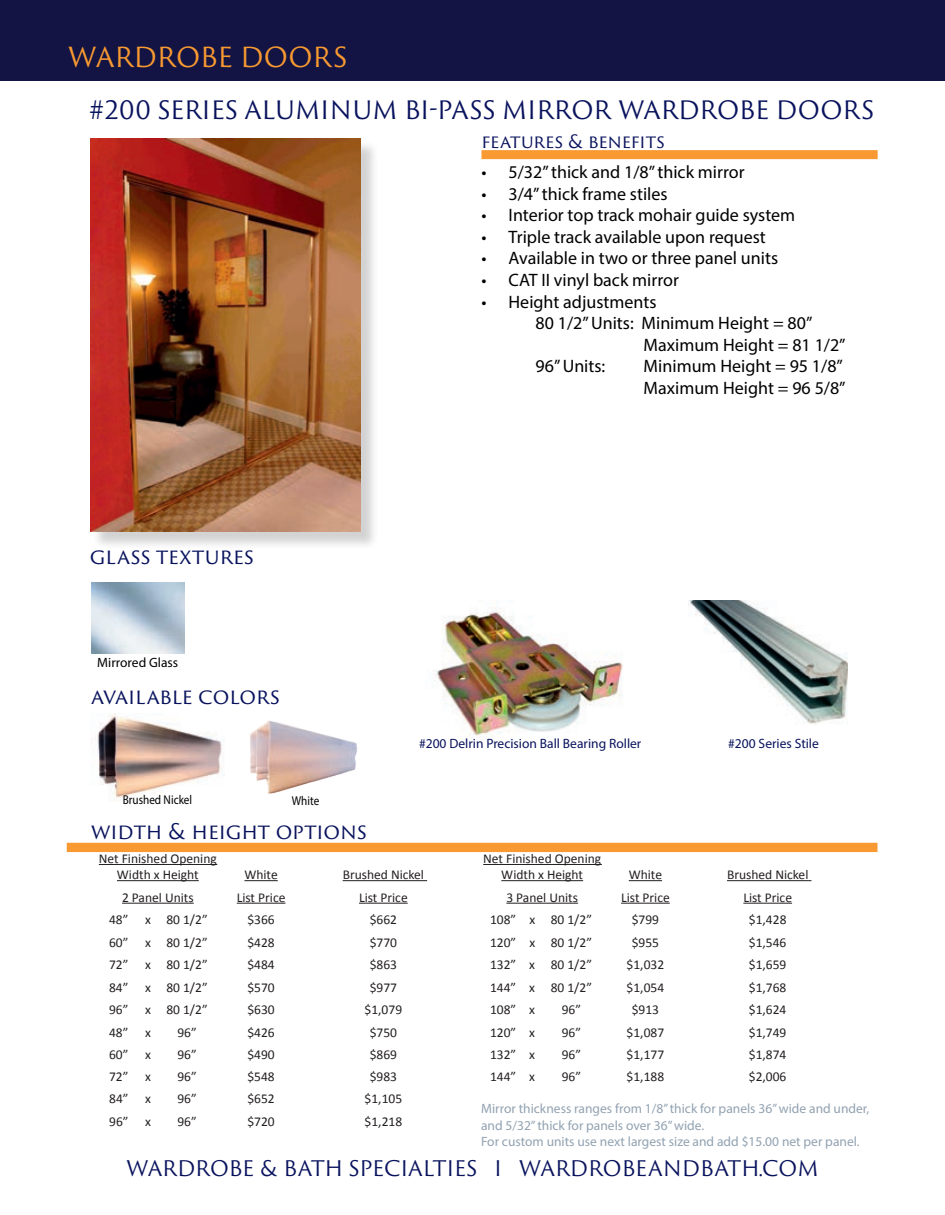
<style>
.page{position:relative;width:945px;height:1215px;background:#fff}
.page>*{position:absolute;margin:0;border:0;box-sizing:border-box;transform-origin:0 0}
.t1{font:27px "Trajan Sans Pro";letter-spacing:-.005em;color:#f89931}
.t2{font:24.75px "Trajan Sans Pro";letter-spacing:-.005em;color:#09135d}
.t3{font:21px "Trajan Sans Pro";letter-spacing:-.005em;color:#09135d}
.t4{font:21px "Trajan Sans Pro";letter-spacing:.015em;color:#09135d}
.t5{font:18px/21.6px "Myriad Pro";color:#000}
.t6{font:18px "Trajan Sans Pro";letter-spacing:-.01em;color:#09135d}
.t7{font:13.5px/16.2px "Calibri";color:#231f20;text-align:center}
.t8{font:13.5px/16.5px "Myriad Pro";color:#92a2b1}
.t9{font:13.5px "Myriad Pro";color:#09135d}
.t10{font:13.5px "Myriad Pro";color:#000}
.t11{font:12.75px "Myriad Pro";color:#000;scale:.87 1}
</style>
<div class="page">
<div style="left:932px;top:0;width:13px;height:80px;background:#131443"></div>
<div style="left:0;top:0;width:932px;height:80px;background:#131443"></div>
<div style="left:482px;top:150px;width:396px;height:9px;background:#f89931;border:2px solid #f89931"></div>
<div style="left:67px;top:843px;width:811px;height:9px;background:#f89931"></div>
<img style="left:688px;top:600px;width:160px;height:124px">
<img style="left:433px;top:608px;width:190px;height:133px">
<hr style="left:483px;top:864px;width:119px;height:1px;background:#231f20">
<hr style="left:501px;top:880px;width:82px;height:1px;background:#231f20">
<hr style="left:629px;top:880px;width:33px;height:1px;background:#231f20">
<hr style="left:727px;top:880px;width:84px;height:1px;background:#231f20">
<hr style="left:506px;top:903px;width:72px;height:1px;background:#231f20">
<hr style="left:621px;top:903px;width:49px;height:1px;background:#231f20">
<hr style="left:743px;top:903px;width:49px;height:1px;background:#231f20">
<hr style="left:99px;top:864px;width:118px;height:1px;background:#231f20">
<hr style="left:117px;top:880px;width:82px;height:1px;background:#231f20">
<hr style="left:244px;top:880px;width:34px;height:1px;background:#231f20">
<hr style="left:343px;top:880px;width:84px;height:1px;background:#231f20">
<hr style="left:122px;top:903px;width:72px;height:1px;background:#231f20">
<hr style="left:237px;top:903px;width:48px;height:1px;background:#231f20">
<hr style="left:359px;top:903px;width:49px;height:1px;background:#231f20">
<img style="left:95px;top:713px;width:129px;height:88px">
<img style="left:250px;top:720px;width:108px;height:74px">
<div style="left:92px;top:140px;width:287px;height:410px;background:#231f20;opacity:.2"></div>
<img style="left:90px;top:138px;width:270px;height:394px">
<h1 class="t1" style="left:68px;top:38px;width:281px">WARDROBE DOORS</h1>
<h2 class="t2" style="left:89px;top:93px;width:786px">#200 SERIES ALUMINUM BI-PASS MIRROR WARDROBE DOORS</h2>
<h3 class="t6" style="left:482px;top:129px;width:185px">features &amp; benefits</h3>
<h3 class="t5" style="left:482px;top:161px;width:265px">• 5/32” thick and 1/8” thick mirror</h3>
<h3 class="t5" style="left:482px;top:182px;width:188px">• 3/4” thick frame stiles</h3>
<h3 class="t5" style="left:482px;top:204px;width:315px">• Interior top track mohair guide system</h3>
<h3 class="t5" style="left:482px;top:226px;width:286px">• Triple track available upon request</h3>
<h3 class="t5" style="left:482px;top:247px;width:298px">• Available in two or three panel units</h3>
<h3 class="t5" style="left:482px;top:269px;width:199px">• CAT II vinyl back mirror</h3>
<h3 class="t5" style="left:482px;top:290px;width:176px">• Height adjustments</h3>
<h3 class="t5" style="left:536px;top:312px;width:278px">80 1/2” Units: Minimum Height = 80”</h3>
<h3 class="t5" style="left:644px;top:334px;width:204px">Maximum Height = 81 1/2”</h3>
<h3 class="t5" style="left:536px;top:355px;width:71px">96” Units:</h3>
<h3 class="t5" style="left:644px;top:355px;width:204px">Minimum Height = 95 1/8”<br>Maximum Height = 96 5/8”</h3>
<h3 class="t4" style="left:90px;top:542px;width:165px">glass textures</h3>
<p class="t10" style="left:97px;top:654px;width:82px">Mirrored Glass</p>
<h3 class="t3" style="left:91px;top:681px;width:190px">available colors</h3>
<p class="t11" style="left:123px;top:792px;width:81px">Brushed Nickel</p>
<p class="t11" style="left:292px;top:793px;width:33px">White</p>
<h3 class="t3" style="left:91px;top:817px;width:278px">width &amp; height options</h3>
<p class="t9" style="left:419px;top:735px;width:224px">#200 Delrin Precision Ball Bearing Roller</p>
<p class="t9" style="left:728px;top:735px;width:92px">#200 Series Stile</p>
<p class="t7" style="left:99px;top:850px;width:119px">Net Finished Opening<br>Width x Height</p>
<p class="t7" style="left:244px;top:867px;width:35px">White</p>
<p class="t7" style="left:343px;top:867px;width:83px">Brushed Nickel</p>
<p class="t7" style="left:483px;top:850px;width:119px">Net Finished Opening<br>Width x Height</p>
<p class="t7" style="left:629px;top:867px;width:35px">White</p>
<p class="t7" style="left:727px;top:867px;width:83px">Brushed Nickel</p>
<p class="t7" style="left:122px;top:889px;width:73px">2 Panel Units</p>
<p class="t7" style="left:237px;top:889px;width:50px">List Price</p>
<p class="t7" style="left:359px;top:889px;width:50px">List Price</p>
<p class="t7" style="left:109px;top:912px;width:100px">48” x 80 1/2”</p>
<p class="t7" style="left:247px;top:912px;width:29px">$366</p>
<p class="t7" style="left:370px;top:912px;width:29px">$662</p>
<p class="t7" style="left:109px;top:934px;width:100px">60” x 80 1/2”</p>
<p class="t7" style="left:247px;top:934px;width:29px">$428</p>
<p class="t7" style="left:370px;top:934px;width:29px">$770</p>
<p class="t7" style="left:109px;top:957px;width:100px">72” x 80 1/2”</p>
<p class="t7" style="left:247px;top:957px;width:29px">$484</p>
<p class="t7" style="left:370px;top:957px;width:29px">$863</p>
<p class="t7" style="left:109px;top:979px;width:100px">84” x 80 1/2”</p>
<p class="t7" style="left:247px;top:979px;width:29px">$570</p>
<p class="t7" style="left:370px;top:979px;width:29px">$977</p>
<p class="t7" style="left:109px;top:1002px;width:100px">96” x 80 1/2”</p>
<p class="t7" style="left:247px;top:1002px;width:29px">$630</p>
<p class="t7" style="left:365px;top:1002px;width:39px">$1,079</p>
<p class="t7" style="left:109px;top:1024px;width:43px">48” x</p>
<p class="t7" style="left:177px;top:1024px;width:21px">96”</p>
<p class="t7" style="left:247px;top:1024px;width:29px">$426</p>
<p class="t7" style="left:370px;top:1024px;width:29px">$750</p>
<p class="t7" style="left:109px;top:1047px;width:43px">60” x</p>
<p class="t7" style="left:177px;top:1047px;width:21px">96”</p>
<p class="t7" style="left:247px;top:1047px;width:29px">$490</p>
<p class="t7" style="left:370px;top:1047px;width:29px">$869</p>
<p class="t7" style="left:109px;top:1069px;width:43px">72” x</p>
<p class="t7" style="left:177px;top:1069px;width:21px">96”</p>
<p class="t7" style="left:247px;top:1069px;width:29px">$548</p>
<p class="t7" style="left:370px;top:1069px;width:29px">$983</p>
<p class="t7" style="left:109px;top:1091px;width:43px">84” x</p>
<p class="t7" style="left:177px;top:1091px;width:21px">96”</p>
<p class="t7" style="left:247px;top:1091px;width:29px">$652</p>
<p class="t7" style="left:365px;top:1091px;width:39px">$1,105</p>
<p class="t7" style="left:109px;top:1113px;width:43px">96” x</p>
<p class="t7" style="left:177px;top:1113px;width:21px">96”</p>
<p class="t7" style="left:247px;top:1113px;width:29px">$720</p>
<p class="t7" style="left:365px;top:1113px;width:39px">$1,218</p>
<p class="t7" style="left:506px;top:889px;width:73px">3 Panel Units</p>
<p class="t7" style="left:621px;top:889px;width:50px">List Price</p>
<p class="t7" style="left:743px;top:889px;width:50px">List Price</p>
<p class="t7" style="left:490px;top:912px;width:103px">108” x 80 1/2”</p>
<p class="t7" style="left:632px;top:912px;width:29px">$799</p>
<p class="t7" style="left:749px;top:912px;width:39px">$1,428</p>
<p class="t7" style="left:490px;top:934px;width:103px">120” x 80 1/2”</p>
<p class="t7" style="left:632px;top:934px;width:29px">$955</p>
<p class="t7" style="left:749px;top:934px;width:39px">$1,546</p>
<p class="t7" style="left:490px;top:957px;width:103px">132” x 80 1/2”</p>
<p class="t7" style="left:627px;top:957px;width:39px">$1,032</p>
<p class="t7" style="left:749px;top:957px;width:39px">$1,659</p>
<p class="t7" style="left:490px;top:979px;width:103px">144” x 80 1/2”</p>
<p class="t7" style="left:627px;top:979px;width:39px">$1,054</p>
<p class="t7" style="left:749px;top:979px;width:39px">$1,768</p>
<p class="t7" style="left:490px;top:1002px;width:47px">108” x</p>
<p class="t7" style="left:562px;top:1002px;width:21px">96”</p>
<p class="t7" style="left:632px;top:1002px;width:29px">$913</p>
<p class="t7" style="left:749px;top:1002px;width:39px">$1,624</p>
<p class="t7" style="left:490px;top:1024px;width:47px">120” x</p>
<p class="t7" style="left:562px;top:1024px;width:21px">96”</p>
<p class="t7" style="left:627px;top:1024px;width:39px">$1,087</p>
<p class="t7" style="left:749px;top:1024px;width:39px">$1,749</p>
<p class="t7" style="left:490px;top:1047px;width:47px">132” x</p>
<p class="t7" style="left:562px;top:1047px;width:21px">96”</p>
<p class="t7" style="left:627px;top:1047px;width:39px">$1,177</p>
<p class="t7" style="left:749px;top:1047px;width:39px">$1,874</p>
<p class="t7" style="left:490px;top:1069px;width:47px">144” x</p>
<p class="t7" style="left:562px;top:1069px;width:21px">96”</p>
<p class="t7" style="left:627px;top:1069px;width:39px">$1,188</p>
<p class="t7" style="left:749px;top:1069px;width:39px">$2,006</p>
<p class="t8" style="left:481px;top:1100px;width:390px">Mirror thickness ranges from 1/8” thick for panels 36” wide and under, and 5/32” thick for panels over 36” wide.<br>For custom units use next largest size and add $15.00 net per panel.</p>
<h3 class="t3" style="left:126px;top:1153px;width:694px">WARDROBE &amp; BATH SPECIALTIES I WARDROBEANDBATH.COM</h3>
</div>
